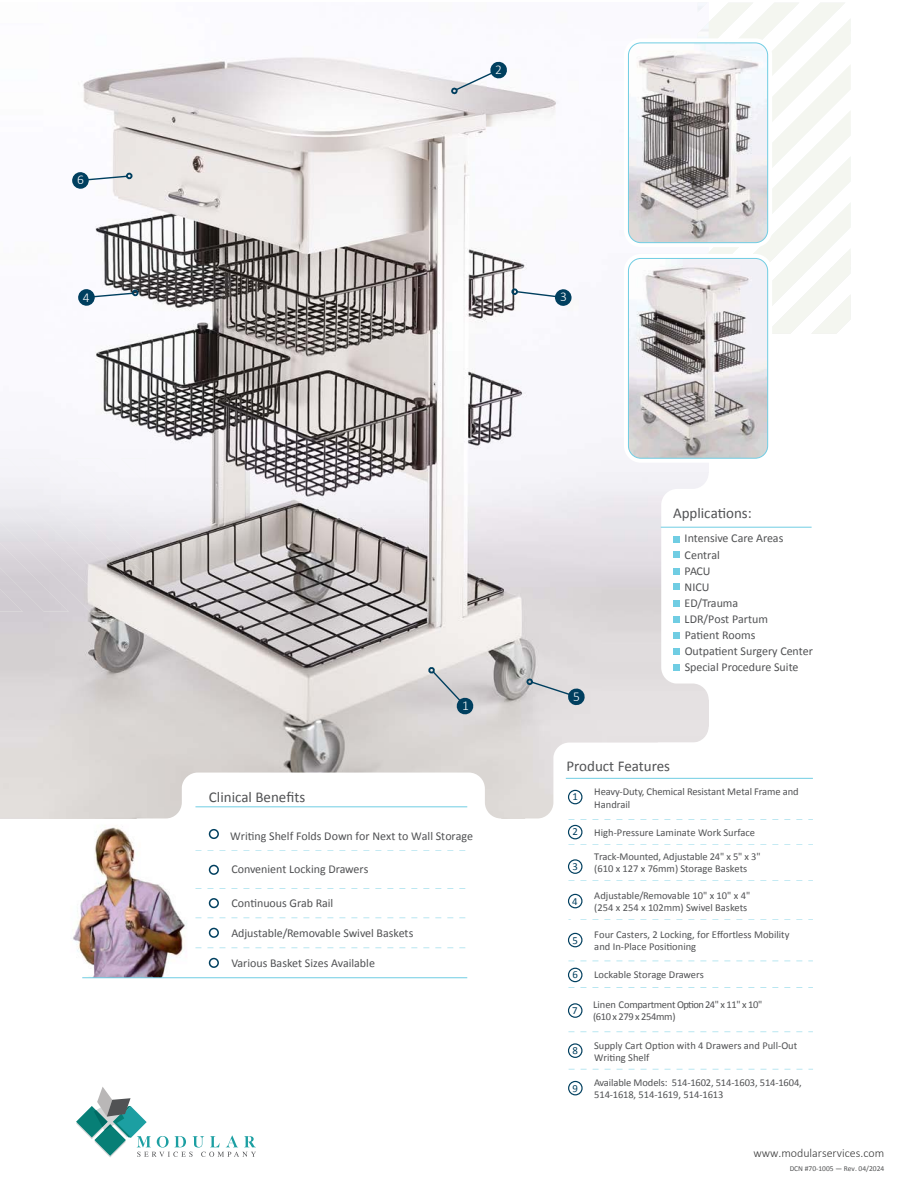
<style>
.page{position:relative;width:918px;height:1188px;background:#fff}
.page>*{position:absolute;margin:0;border:0;box-sizing:border-box;transform-origin:0 0}
.t1{font:15px "Calibri";color:#515254}
.t2{font:300 13.5px "Calibri";color:#fff}
.t3{font:12px/16px "Calibri";color:#515254}
.t4{font:300 12px "Calibri";color:#3b3b3b}
.t5{font:10.8px "Calibri";color:#003f5f}
.t6{font:10.5px/12px "Calibri";color:#515254}
.t7{font:10.5px/12px "Calibri";letter-spacing:-.03em;color:#515254}
.t8{font:7.5px "Calibri";color:#525354}
</style>
<div class="page">
<img style="left:0;top:7px;width:709px;height:812px">
<svg style="left:709px;top:3px;width:142px;height:331px;fill:#f4f6f0"></svg>
<div style="left:624px;top:38px;width:148px;height:209px;border:9px solid #fff;border-radius:12px"></div>
<div style="left:624px;top:254px;width:148px;height:209px;border:9px solid #fff;border-radius:12px"></div>
<svg style="left:661px;top:473px;width:63px;height:227px"></svg>
<svg style="left:426px;top:665px;width:48px;height:50px;background:#bcc0c5"></svg>
<div style="left:673px;top:536px;width:7px;height:6px;background:#70cde3"></div>
<svg style="left:568px;top:844px;width:245px;height:1px"></svg>
<svg style="left:568px;top:880px;width:245px;height:1px"></svg>
<svg style="left:568px;top:919px;width:245px;height:1px"></svg>
<svg style="left:568px;top:961px;width:245px;height:1px"></svg>
<svg style="left:568px;top:987px;width:245px;height:1px"></svg>
<img style="left:628px;top:43px;width:140px;height:200px">
<div style="left:628px;top:43px;width:140px;height:200px;border:1px solid #70cde3;border-radius:12px"></div>
<img style="left:628px;top:258px;width:140px;height:200px">
<div style="left:628px;top:258px;width:140px;height:201px;border:1px solid #70cde3;border-radius:12px"></div>
<div style="left:673px;top:552px;width:7px;height:6px;background:#70cde3"></div>
<div style="left:673px;top:568px;width:7px;height:6px;background:#70cde3"></div>
<div style="left:673px;top:584px;width:7px;height:6px;background:#70cde3"></div>
<div style="left:673px;top:600px;width:7px;height:7px;background:#70cde3"></div>
<div style="left:673px;top:616px;width:7px;height:7px;background:#70cde3"></div>
<div style="left:673px;top:632px;width:7px;height:7px;background:#70cde3"></div>
<div style="left:673px;top:648px;width:7px;height:7px;background:#70cde3"></div>
<div style="left:673px;top:664px;width:7px;height:7px;background:#70cde3"></div>
<hr style="left:661px;top:527px;width:151px;height:1px;background:#70cde3">
<svg style="left:568px;top:1031px;width:245px;height:1px"></svg>
<div style="left:568px;top:825px;width:15px;height:14px;border:1px solid #003f5f;border-radius:50%"></div>
<svg style="left:569px;top:860px;width:13px;height:13px"></svg>
<div style="left:568px;top:859px;width:15px;height:15px;border:1px solid #003f5f;border-radius:50%"></div>
<div style="left:569px;top:908px;width:13px;height:13px;background:#fff;border-radius:50%"></div>
<div style="left:568px;top:894px;width:15px;height:14px;border:1px solid #003f5f;border-radius:50%"></div>
<div style="left:568px;top:933px;width:15px;height:14px;border:1px solid #003f5f;border-radius:50%"></div>
<div style="left:568px;top:968px;width:15px;height:14px;border:1px solid #003f5f;border-radius:50%"></div>
<div style="left:568px;top:1003px;width:15px;height:15px;border:1px solid #003f5f;border-radius:50%"></div>
<div style="left:511px;top:288px;width:7px;height:7px;border:2px solid #003f5f;border-radius:50%"></div>
<svg style="left:516px;top:289px;width:56px;height:17px"></svg>
<svg style="left:449px;top:61px;width:59px;height:35px"></svg>
<div style="left:526px;top:678px;width:7px;height:7px;border:2px solid #003f5f;border-radius:2px"></div>
<svg style="left:530px;top:681px;width:56px;height:25px"></svg>
<div style="left:126px;top:173px;width:7px;height:6px;border:2px solid #003f5f;border-radius:50%"></div>
<svg style="left:87px;top:175px;width:41px;height:6px"></svg>
<div style="left:72px;top:172px;width:17px;height:17px;background:#003f5f;border-radius:50%"></div>
<svg style="left:525px;top:726px;width:288px;height:108px"></svg>
<img style="left:0;top:459px;width:146px;height:153px">
<svg style="left:137px;top:773px;width:364px;height:61px"></svg>
<div style="left:210px;top:830px;width:8px;height:8px;background:#fff;border-radius:50%"></div>
<div style="left:209px;top:829px;width:10px;height:10px;border:2px solid #003f5f;border-radius:50%"></div>
<svg style="left:195px;top:850px;width:271px;height:1px"></svg>
<div style="left:209px;top:865px;width:10px;height:10px;border:2px solid #003f5f;border-radius:50%"></div>
<div style="left:209px;top:898px;width:10px;height:10px;border:2px solid #003f5f;border-radius:50%"></div>
<hr style="left:195px;top:807px;width:272px;height:1px;background:#70cde3">
<svg style="left:195px;top:918px;width:270px;height:1px"></svg>
<img style="left:73px;top:820px;width:114px;height:157px">
<svg style="left:195px;top:888px;width:271px;height:1px"></svg>
<svg style="left:195px;top:948px;width:270px;height:1px"></svg>
<div style="left:209px;top:928px;width:10px;height:10px;border:2px solid #003f5f;border-radius:50%"></div>
<div style="left:209px;top:958px;width:10px;height:10px;border:2px solid #003f5f;border-radius:50%"></div>
<hr style="left:82px;top:977px;width:385px;height:1px;background:#70cde3">
<div style="left:132px;top:290px;width:7px;height:6px;border:2px solid #003f5f;border-radius:50%"></div>
<svg style="left:93px;top:292px;width:41px;height:6px"></svg>
<div style="left:78px;top:289px;width:17px;height:17px;background:#003f5f;border-radius:50%"></div>
<div style="left:568px;top:1043px;width:15px;height:15px;border:1px solid #003f5f;border-radius:50%"></div>
<svg style="left:76px;top:1087px;width:180px;height:70px"></svg>
<svg style="left:569px;top:1069px;width:244px;height:1px"></svg>
<div style="left:568px;top:1081px;width:15px;height:14px;border:1px solid #003f5f;border-radius:50%"></div>
<p class="t2" style="left:77px;top:172px;width:8px">6</p>
<p class="t2" style="left:83px;top:289px;width:8px">4</p>
<p class="t2" style="left:495px;top:61px;width:8px">2</p>
<p class="t1" style="left:209px;top:787px;width:98px">Clinical Benefits</p>
<p class="t2" style="left:462px;top:697px;width:8px">1</p>
<p class="t3" style="left:230px;top:828px;width:244px">Writing Shelf Folds Down for Next to Wall Storage</p>
<p class="t3" style="left:231px;top:861px;width:139px">Convenient Locking Drawers</p>
<p class="t3" style="left:231px;top:894px;width:103px">Continuous Grab Rail</p>
<p class="t3" style="left:231px;top:924px;width:183px">Adjustable/Removable Swivel Baskets</p>
<p class="t3" style="left:231px;top:955px;width:145px">Various Basket Sizes Available</p>
<p class="t2" style="left:560px;top:288px;width:8px">3</p>
<p class="t2" style="left:573px;top:688px;width:8px">5</p>
<p class="t1" style="left:673px;top:503px;width:80px">Applications:</p>
<p class="t3" style="left:685px;top:530px;width:130px">Intensive Care Areas<br>Central<br>PACU<br>NICU<br>ED/Trauma<br>LDR/Post Partum<br>Patient Rooms<br>Outpatient Surgery Center<br>Special Procedure Suite</p>
<p class="t1" style="left:567px;top:755px;width:105px">Product Features</p>
<p class="t6" style="left:594px;top:785px;width:206px;line-height:12.6px">Heavy-Duty, Chemical Resistant Metal Frame and<br>Handrail</p>
<p class="t6" style="left:594px;top:826px;width:162px">High-Pressure Laminate Work Surface</p>
<p class="t6" style="left:594px;top:850px;width:168px">Track-Mounted, Adjustable 24" x 5" x 3" (610 x 127 x 76mm) Storage Baskets</p>
<p class="t6" style="left:594px;top:889px;width:158px">Adjustable/Removable 10" x 10" x 4" (254 x 254 x 102mm) Swivel Baskets</p>
<p class="t6" style="left:594px;top:928px;width:197px">Four Casters, 2 Locking, for Effortless Mobility and In-Place Positioning</p>
<p class="t6" style="left:594px;top:968px;width:111px">Lockable Storage Drawers</p>
<p class="t7" style="left:593px;top:998px;width:171px">Linen Compartment Option 24" x 11" x 10" (610 x 279 x 254mm)</p>
<p class="t6" style="left:594px;top:1039px;width:205px">Supply Cart Option with 4 Drawers and Pull-Out<br>Writing Shelf</p>
<p class="t5" style="left:573px;top:789px;width:7px">1</p>
<p class="t5" style="left:573px;top:824px;width:7px">2</p>
<p class="t5" style="left:573px;top:859px;width:7px">3</p>
<p class="t5" style="left:572px;top:893px;width:7px">4</p>
<p class="t5" style="left:573px;top:933px;width:7px">5</p>
<p class="t5" style="left:572px;top:967px;width:7px">6</p>
<p class="t5" style="left:572px;top:1003px;width:7px">7</p>
<p class="t5" style="left:572px;top:1043px;width:7px">8</p>
<p class="t5" style="left:573px;top:1081px;width:7px">9</p>
<p class="t6" style="left:594px;top:1076px;width:209px">Available Models: 514-1602, 514-1603, 514-1604,<br>514-1618, 514-1619, 514-1613</p>
<p class="t4" style="left:753px;top:1146px;width:132px">www.modularservices.com</p>
<p class="t8" style="left:790px;top:1163px;width:96px">DCN #70-1005 — Rev. 04/2024</p>
</div>
